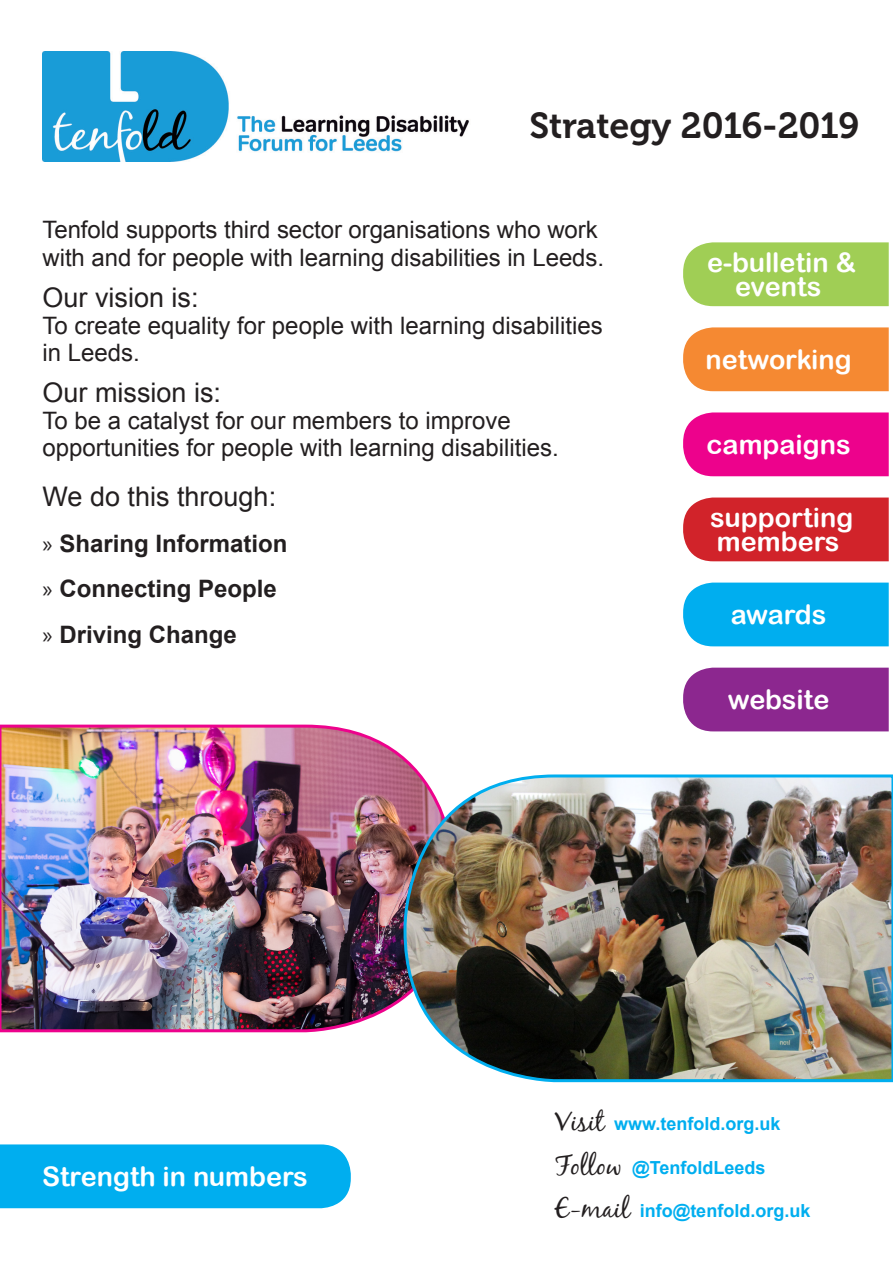
<style>
.page{position:relative;width:893px;height:1263px;background:#fff}
.page>*{position:absolute;margin:0;border:0;box-sizing:border-box;transform-origin:0 0}
.Titles{font:36px "Museo 700";letter-spacing:-.005em;color:#231f20}
.Main_Content{font:27px/24px "Arial Rounded MT Bold";color:#fff}
.Main_Content-2{font:27px "Arial";color:#231f20}
.Main_Content-3{font:24px/27px "Arial";color:#231f20}
.Main_Content_bullets{font:700 24px "Arial";color:#231f20}
.t1{font:700 18px "Arial";color:#00aeef}
.s1{font-family:"Myriad Pro";font-weight:400}
.s2{font-family:"Black Jack";font-weight:400;font-size:27px;color:#231f20}
</style>
<div class="page">
<img style="left:43px;top:51px;width:426px;height:111px">
<div style="left:683px;top:497px;width:206px;height:64px;background:#d1232a"></div>
<div style="left:683px;top:242px;width:206px;height:64px;background:#a0ce55"></div>
<div style="left:683px;top:327px;width:206px;height:64px;background:#f58932"></div>
<div style="left:683px;top:412px;width:206px;height:64px;background:#ed028c"></div>
<div style="left:683px;top:583px;width:206px;height:63px;background:#00aeef"></div>
<div style="left:683px;top:668px;width:206px;height:63px;background:#8c278f"></div>
<div style="left:0;top:1144px;width:351px;height:64px;background:#00aeef"></div>
<img style="left:0;top:724px;width:420px;height:309px">
<img style="left:402px;top:773px;width:491px;height:310px">
<p class="Titles" style="left:529px;top:105px;width:331px">Strategy 2016-2019</p>
<p class="Main_Content-3" style="left:43px;top:215px;width:563px;line-height:28.8px">Tenfold supports third sector organisations who work with and for people with learning disabilities in Leeds.</p>
<p class="Main_Content-2" style="left:43px;top:280px;width:158px">Our vision is:</p>
<p class="Main_Content-3" style="left:43px;top:313px;width:562px">To create equality for people with learning disabilities in Leeds.</p>
<p class="Main_Content-2" style="left:43px;top:375px;width:180px">Our mission is:</p>
<p class="Main_Content-3" style="left:43px;top:408px;width:518px">To be a catalyst for our members to improve opportunities for people with learning disabilities.</p>
<p class="Main_Content-2" style="left:43px;top:479px;width:235px">We do this through:</p>
<p class="Main_Content_bullets" style="left:43px;top:527px;width:247px"><span class="s1">»</span> Sharing Information</p>
<p class="Main_Content_bullets" style="left:43px;top:573px;width:236px"><span class="s1">»</span> Connecting People</p>
<p class="Main_Content_bullets" style="left:43px;top:619px;width:196px"><span class="s1">»</span> Driving Change</p>
<p class="Main_Content" style="left:707px;top:250px;width:150px;text-align:center">e-bulletin &amp; events</p>
<p class="Main_Content" style="left:705px;top:347px;width:148px">networking</p>
<p class="Main_Content" style="left:707px;top:432px;width:146px">campaigns</p>
<p class="Main_Content" style="left:710px;top:505px;width:145px">supporting members</p>
<p class="Main_Content" style="left:731px;top:602px;width:97px">awards</p>
<p class="Main_Content" style="left:728px;top:687px;width:103px">website</p>
<p class="Main_Content" style="left:42px;top:1164px;width:267px">Strength in numbers</p>
<p class="t1" style="left:555px;top:1112px;width:227px"><span class="s2">Visit</span> www.tenfold.org.uk</p>
<p class="t1" style="left:555px;top:1155px;width:212px"><span class="s2">Follow</span> @TenfoldLeeds</p>
<p class="t1" style="left:555px;top:1198px;width:257px"><span class="s2">E-mail</span> info@tenfold.org.uk</p>
</div>
